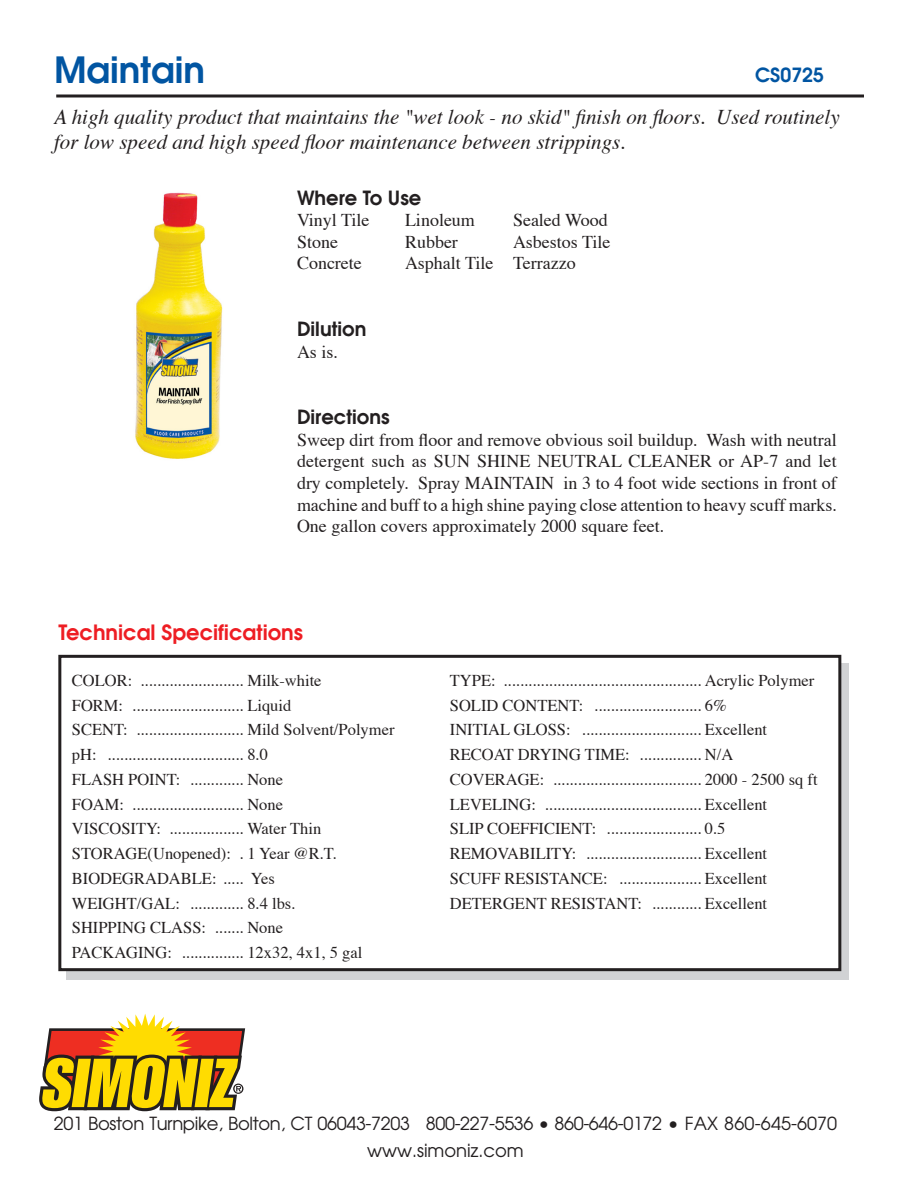
<style>
.page{position:relative;width:918px;height:1188px;background:#fff}
.page>*{position:absolute;margin:0;border:0;box-sizing:border-box;transform-origin:0 0}
.t1{font:600 36px "Avant Garde";color:#0155a2}
.t2{font:italic 21px/25.2px "Times";color:#231f20}
.t3{font:600 21px "Avant Garde";color:#ee1d23}
.t4{font:600 19.5px "Avant Garde";color:#231f20}
.t5{font:600 19.5px "Avant Garde";color:#0155a2}
.t6{font:18px/21.6px "Times";color:#231f20;text-align:justify}
.t7{font:18px/27px "Avant Garde";letter-spacing:-.02em;color:#231f20;text-align:center}
.t8{font:16.5px "Times";color:#231f20}
</style>
<div class="page">
<svg style="left:39px;top:1014px;width:206px;height:97px"></svg>
<hr style="left:56px;top:94px;width:808px;height:3px;background:#231f20">
<div style="left:66px;top:663px;width:783px;height:316px;background:#d1d2d4"></div>
<div style="left:60px;top:656px;width:780px;height:314px;background:#fff"></div>
<div style="left:58px;top:655px;width:783px;height:316px;border:3px solid #231f20"></div>
<img style="left:135px;top:192px;width:88px;height:267px">
<p class="t1" style="left:54px;top:46px;width:153px">Maintain</p>
<p class="t2" style="left:54px;top:105px;width:787px">A high quality product that maintains the "wet look - no skid" finish on floors. Used routinely for low speed and high speed floor maintenance between strippings.</p>
<p class="t4" style="left:297px;top:185px;width:126px">Where To Use</p>
<p class="t6" style="left:297px;top:210px;width:74px">Vinyl Tile</p>
<p class="t6" style="left:405px;top:210px;width:72px">Linoleum</p>
<p class="t6" style="left:513px;top:210px;width:96px">Sealed Wood</p>
<p class="t6" style="left:297px;top:232px;width:43px">Stone</p>
<p class="t6" style="left:405px;top:232px;width:54px">Rubber</p>
<p class="t6" style="left:513px;top:232px;width:99px">Asbestos Tile</p>
<p class="t6" style="left:297px;top:254px;width:66px">Concrete</p>
<p class="t6" style="left:405px;top:254px;width:172px">Asphalt Tile Terrazzo</p>
<p class="t5" style="left:755px;top:62px;width:71px">CS0725</p>
<p class="t4" style="left:297px;top:316px;width:71px">Dilution</p>
<p class="t6" style="left:297px;top:342px;width:43px">As is.</p>
<p class="t4" style="left:297px;top:404px;width:94px">Directions</p>
<p class="t6" style="left:297px;top:430px;width:542px">Sweep dirt from floor and remove obvious soil buildup. Wash with neutral detergent such as SUN SHINE NEUTRAL CLEANER or AP-7 and let dry completely. Spray MAINTAIN in 3 to 4 foot wide sections in front of machine and buff to a high shine paying close attention to heavy scuff marks.<br>One gallon covers approximately 2000 square feet.</p>
<p class="t3" style="left:58px;top:618px;width:246px">Technical Specifications</p>
<p class="t8" style="left:72px;top:670px;width:251px">COLOR: ......................... Milk-white</p>
<p class="t8" style="left:450px;top:670px;width:366px">TYPE: ................................................ Acrylic Polymer</p>
<p class="t8" style="left:72px;top:695px;width:221px">FORM: ........................... Liquid</p>
<p class="t8" style="left:450px;top:695px;width:278px">SOLID CONTENT: .......................... 6%</p>
<p class="t8" style="left:72px;top:719px;width:324px">SCENT: .......................... Mild Solvent/Polymer</p>
<p class="t8" style="left:450px;top:719px;width:319px">INITIAL GLOSS: ............................. Excellent</p>
<p class="t8" style="left:72px;top:744px;width:198px">pH: ................................. 8.0</p>
<p class="t8" style="left:450px;top:744px;width:285px">RECOAT DRYING TIME: ............... N/A</p>
<p class="t8" style="left:72px;top:769px;width:213px">FLASH POINT: ............. None</p>
<p class="t8" style="left:450px;top:769px;width:369px">COVERAGE: .................................... 2000 - 2500 sq ft</p>
<p class="t8" style="left:72px;top:794px;width:213px">FOAM: ........................... None</p>
<p class="t8" style="left:450px;top:794px;width:319px">LEVELING: ...................................... Excellent</p>
<p class="t8" style="left:72px;top:818px;width:251px">VISCOSITY: .................. Water Thin</p>
<p class="t8" style="left:450px;top:818px;width:277px">SLIP COEFFICIENT: ....................... 0.5</p>
<p class="t8" style="left:72px;top:843px;width:267px">STORAGE(Unopened): . 1 Year @R.T.</p>
<p class="t8" style="left:450px;top:843px;width:319px">REMOVABILITY: ............................ Excellent</p>
<p class="t8" style="left:72px;top:868px;width:205px">BIODEGRADABLE: ..... Yes</p>
<p class="t8" style="left:450px;top:868px;width:319px">SCUFF RESISTANCE: .................... Excellent</p>
<p class="t8" style="left:72px;top:893px;width:225px">WEIGHT/GAL: ............. 8.4 lbs.</p>
<p class="t8" style="left:450px;top:893px;width:319px">DETERGENT RESISTANT: ............ Excellent</p>
<p class="t8" style="left:72px;top:917px;width:213px">SHIPPING CLASS: ....... None</p>
<p class="t8" style="left:72px;top:942px;width:292px">PACKAGING: ............... 12x32, 4x1, 5 gal</p>
<p class="t7" style="left:54px;top:1110px;width:785px">201 Boston Turnpike, Bolton, CT 06043-7203 800-227-5536 • 860-646-0172 • FAX 860-645-6070 www.simoniz.com</p>
</div>
